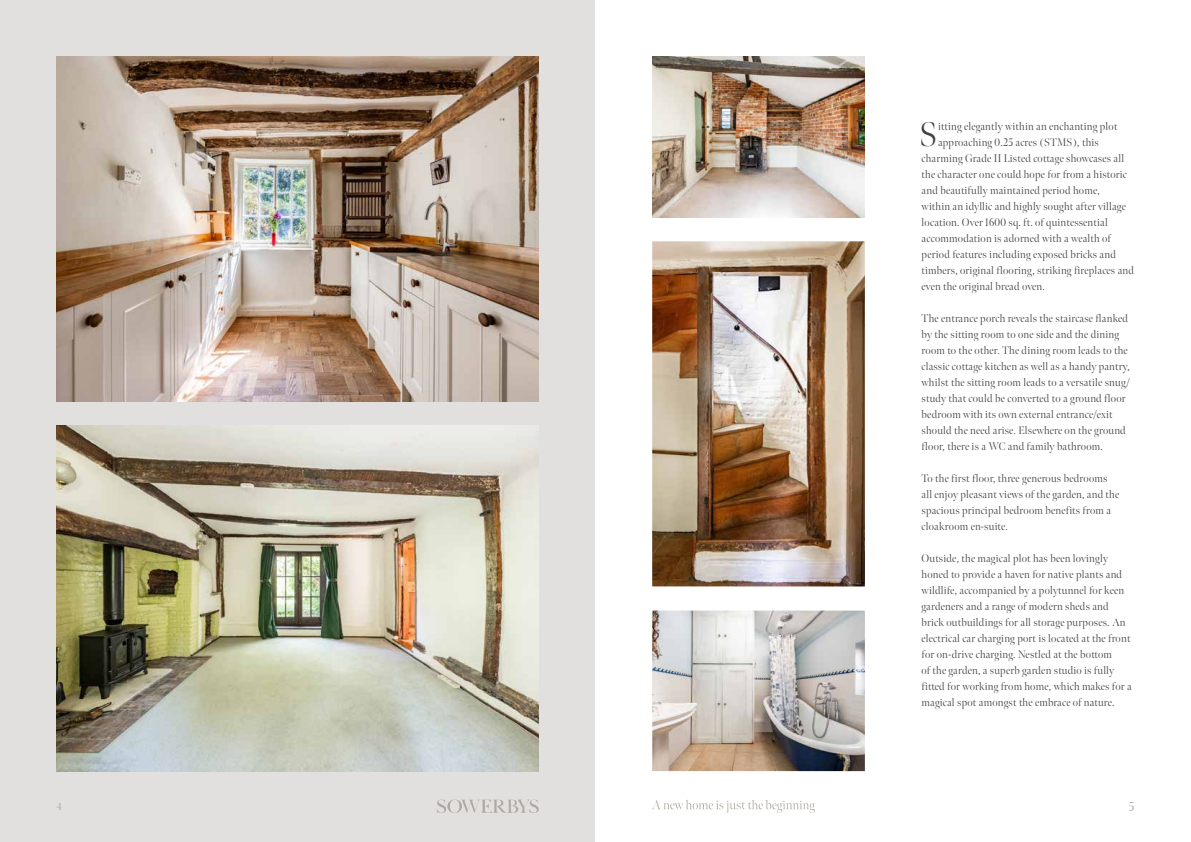
<style>
.page{position:relative;width:1191px;height:842px;background:#fff}
.page>*{position:absolute;margin:0;border:0;box-sizing:border-box;transform-origin:0 0}
.t1{font:300 34px "Meno Banner";color:#434141}
.t2{font:300 13px "Meno Banner";color:#ada8a0}
.t3{font:300 11px/16px "Meno Banner";letter-spacing:.02em;color:#434141}
.t4{font:300 11px "Meno Banner";color:#ada8a0}
</style>
<div class="page">
<div style="left:0;top:0;width:595px;height:842px;background:#e2e0df"></div>
<svg style="left:437px;top:799px;width:102px;height:14px"></svg>
<svg style="left:652px;top:800px;width:162px;height:13px"></svg>
<img style="left:57px;top:57px;width:482px;height:345px">
<img style="left:57px;top:426px;width:482px;height:345px">
<img style="left:652px;top:241px;width:213px;height:345px">
<img style="left:652px;top:611px;width:213px;height:160px">
<img style="left:652px;top:57px;width:213px;height:160px">
<h1 class="t1" style="left:919px;top:114px;width:20px">S</h1>
<p class="t3" style="left:938px;top:118px;width:181px">itting elegantly within an enchanting plot</p>
<p class="t3" style="left:938px;top:134px;width:162px">approaching 0.25 acres (STMS), this</p>
<p class="t3" style="left:921px;top:150px;width:204px">charming Grade II Listed cottage showcases all</p>
<p class="t3" style="left:921px;top:166px;width:207px">the character one could hope for from a historic</p>
<p class="t3" style="left:921px;top:182px;width:180px">and beautifully maintained period home,</p>
<p class="t3" style="left:921px;top:198px;width:206px">within an idyllic and highly sought after village</p>
<p class="t3" style="left:921px;top:214px;width:188px">location. Over 1600 sq. ft. of quintessential</p>
<p class="t3" style="left:921px;top:230px;width:191px">accommodation is adorned with a wealth of</p>
<p class="t3" style="left:921px;top:246px;width:196px">period features including exposed bricks and</p>
<p class="t3" style="left:921px;top:262px;width:214px">timbers, original flooring, striking fireplaces and</p>
<p class="t3" style="left:921px;top:278px;width:125px">even the original bread oven.</p>
<p class="t3" style="left:921px;top:310px;width:210px">The entrance porch reveals the staircase flanked by the sitting room to one side and the dining room to the other. The dining room leads to the classic cottage kitchen as well as a handy pantry, whilst the sitting room leads to a versatile snug/ study that could be converted to a ground floor bedroom with its own external entrance/exit should the need arise. Elsewhere on the ground floor, there is a WC and family bathroom.</p>
<p class="t3" style="left:921px;top:471px;width:199px">To the first floor, three generous bedrooms all enjoy pleasant views of the garden, and the spacious principal bedroom benefits from a cloakroom en-suite.</p>
<p class="t3" style="left:921px;top:551px;width:212px">Outside, the magical plot has been lovingly honed to provide a haven for native plants and wildlife, accompanied by a polytunnel for keen gardeners and a range of modern sheds and brick outbuildings for all storage purposes. An electrical car charging port is located at the front for on-drive charging. Nestled at the bottom<br>of the garden, a superb garden studio is fully fitted for working from home, which makes for a magical spot amongst the embrace of nature.</p>
<p class="t4" style="left:57px;top:799px;width:7px">4</p>
<p class="t2" style="left:1128px;top:798px;width:7px">5</p>
</div>
